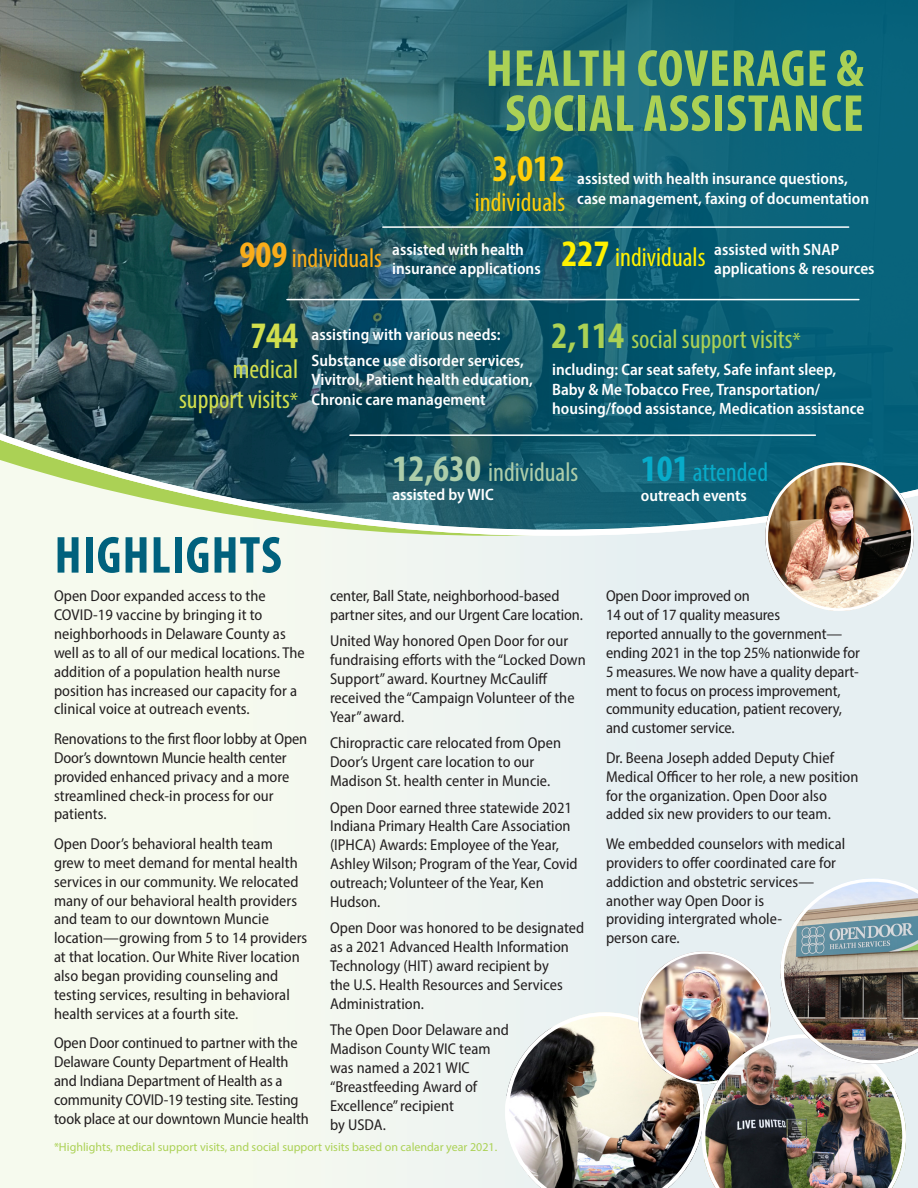
<style>
.page{position:relative;width:918px;height:1188px;background:#fff}
.page>*{position:absolute;margin:0;border:0;box-sizing:border-box;transform-origin:0 0}
.t1{font:700 condensed 52.5px "Myriad Pro";letter-spacing:.02em;color:#abd155}
.t2{font:700 condensed 52.5px "Myriad Pro";letter-spacing:.02em;color:#00617d}
.t3{font:700 condensed 37.5px "Myriad Pro";color:#fece08}
.t4{font:700 condensed 37.5px "Myriad Pro";color:#d1de4d}
.t5{font:condensed 27px "Myriad Pro";color:#abd155}
.t6{font:condensed 27px "Myriad Pro";color:#d1de4d}
.t7{font:condensed 27px "Myriad Pro";color:#adcdaa}
.t8{font:condensed 27px "Myriad Pro";color:#faad19}
.t9{font:condensed 27px "Myriad Pro";color:#fff101}
.t10{font:condensed 27px "Myriad Pro";color:#fece08}
.t11{font:condensed 27px "Myriad Pro";color:#08abc9}
.t12{font:600 semi-condensed 16.5px/19.5px "Myriad Pro";color:#fff}
.t13{font:semi-condensed 15.75px/18.9px "Myriad Pro";letter-spacing:.005em;color:#231f20}
.t14{font:12px "Myriad Pro";color:#abd155}
.s1{font-weight:700;font-size:37.5px}
.s2{font-size:22.5px}
</style>
<div class="page">
<div style="left:0;top:266px;width:918px;height:922px;background:#f2f7f0"></div>
<img style="left:0;top:0;width:918px;height:536px">
<hr style="left:383px;top:226px;width:466px;height:2px;background:#fff">
<hr style="left:287px;top:299px;width:572px;height:1px;background:#fff">
<hr style="left:350px;top:434px;width:465px;height:2px;background:#fff">
<img style="left:765px;top:462px;width:149px;height:149px;border-radius:74px">
<div style="left:765px;top:462px;width:149px;height:149px;border:3px solid #fff;border-radius:50%"></div>
<img style="left:505px;top:878px;width:413px;height:310px">
<p class="t8" style="left:240px;top:241px;width:144px"><span class="s1">909</span> individuals</p>
<p class="t1" style="left:486px;top:36px;width:380px">HEALTH COVERAGE &amp;</p>
<p class="t1" style="left:505px;top:81px;width:360px">SOCIAL ASSISTANCE</p>
<p class="t3" style="left:493px;top:145px;width:74px">3,012</p>
<p class="t10" style="left:475px;top:185px;width:92px">individuals</p>
<p class="t9" style="left:561px;top:241px;width:146px"><span class="s1">227</span> individuals</p>
<p class="t12" style="left:577px;top:169px;width:294px">assisted with health insurance questions, case management, faxing of documentation</p>
<p class="t12" style="left:714px;top:239px;width:162px">assisted with SNAP applications &amp; resources</p>
<p class="t12" style="left:392px;top:239px;width:150px">assisted with health insurance applications</p>
<p class="t4" style="left:250px;top:313px;width:49px">744</p>
<p class="t6" style="left:233px;top:353px;width:67px">medical</p>
<p class="t6" style="left:179px;top:383px;width:121px">support visits<span class="s2">*</span></p>
<p class="t5" style="left:552px;top:323px;width:251px"><span class="s1">2,114</span> social support visits<span class="s2">*</span></p>
<p class="t12" style="left:312px;top:325px;width:191px">assisting with various needs:</p>
<p class="t12" style="left:312px;top:350px;width:223px">Substance use disorder services,<br>Vivitrol, Patient health education,<br>Chronic care management</p>
<p class="t12" style="left:552px;top:360px;width:314px">including: Car seat safety, Safe infant sleep,<br>Baby &amp; Me Tobacco Free, Transportation/ housing/food assistance, Medication assistance</p>
<p class="t7" style="left:392px;top:455px;width:188px"><span class="s1">12,630</span> individuals</p>
<p class="t12" style="left:392px;top:485px;width:103px">assisted by WIC</p>
<p class="t11" style="left:641px;top:456px;width:129px"><span class="s1">101</span> attended</p>
<p class="t12" style="left:641px;top:485px;width:108px">outreach events</p>
<p class="t2" style="left:55px;top:522px;width:229px">HIGHLIGHTS</p>
<p class="t13" style="left:54px;top:586px;width:252px">Open Door expanded access to the COVID-19 vaccine by bringing it to neighborhoods in Delaware County as well as to all of our medical locations. The addition of a population health nurse position has increased our capacity for a clinical voice at outreach events.</p>
<p class="t13" style="left:54px;top:729px;width:255px">Renovations to the first floor lobby at Open Door’s downtown Muncie health center provided enhanced privacy and a more streamlined check-in process for our patients.</p>
<p class="t13" style="left:54px;top:834px;width:255px">Open Door’s behavioral health team grew to meet demand for mental health services in our community. We relocated many of our behavioral health providers and team to our downtown Muncie location—growing from 5 to 14 providers at that location. Our White River location also began providing counseling and testing services, resulting in behavioral health services at a fourth site.</p>
<p class="t13" style="left:54px;top:1033px;width:256px">Open Door continued to partner with the Delaware County Department of Health and Indiana Department of Health as a community COVID-19 testing site. Testing took place at our downtown Muncie health</p>
<p class="t13" style="left:330px;top:586px;width:255px">center, Ball State, neighborhood-based partner sites, and our Urgent Care location.</p>
<p class="t13" style="left:330px;top:631px;width:257px">United Way honored Open Door for our fundraising efforts with the “Locked Down Support” award. Kourtney McCauliff received the “Campaign Volunteer of the Year” award.</p>
<p class="t13" style="left:330px;top:733px;width:233px">Chiropractic care relocated from Open<br>Door’s Urgent care location to our<br>Madison St. health center in Muncie.</p>
<p class="t13" style="left:330px;top:798px;width:249px">Open Door earned three statewide 2021<br>Indiana Primary Health Care Association (IPHCA) Awards: Employee of the Year, Ashley Wilson; Program of the Year, Covid outreach; Volunteer of the Year, Ken Hudson.</p>
<p class="t13" style="left:330px;top:918px;width:256px">Open Door was honored to be designated as a 2021 Advanced Health Information Technology (HIT) award recipient by<br>the U.S. Health Resources and Services Administration.</p>
<p class="t13" style="left:330px;top:1020px;width:180px">The Open Door Delaware and<br>Madison County WIC team was named a 2021 WIC “Breastfeeding Award of<br>Excellence” recipient<br>by USDA.</p>
<p class="t14" style="left:54px;top:1139px;width:445px">*Highlights, medical support visits, and social support visits based on calendar year 2021.</p>
<p class="t13" style="left:606px;top:586px;width:255px">Open Door improved on<br>14 out of 17 quality measures<br>reported annually to the government— ending 2021 in the top 25% nationwide for 5 measures. We now have a quality depart&shy;ment to focus on process improvement, community education, patient recovery, and customer service.</p>
<p class="t13" style="left:606px;top:748px;width:254px">Dr. Beena Joseph added Deputy Chief Medical Officer to her role, a new position for the organization. Open Door also added six new providers to our team.</p>
<p class="t13" style="left:606px;top:834px;width:241px">We embedded counselors with medical providers to offer coordinated care for addiction and obstetric services— another way Open Door is<br>providing intergrated whole-<br>person care.</p>
</div>
